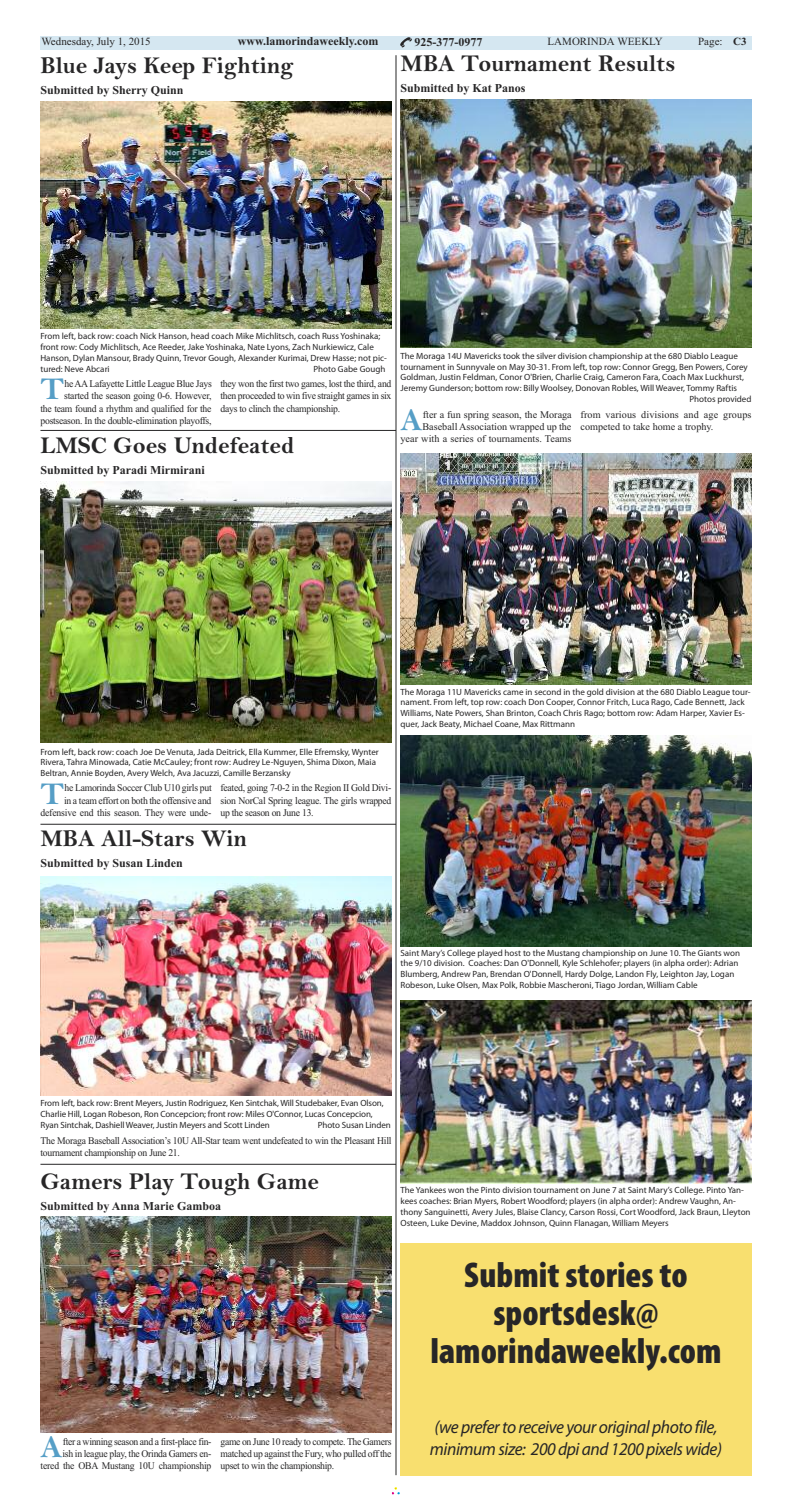
<style>
.page{position:relative;width:792px;height:1512px;background:#fff}
.page>*{position:absolute;margin:0;border:0;box-sizing:border-box;transform-origin:0 0}
.t1{font:900 condensed 36px/38px "Myriad Pro";color:#272627;text-align:center}
.t2{font:31.6px "Bell MT Bold";color:#569ec6}
.t3{font:24px "Bell MT Bold";color:#272627}
.t4{font:italic 18px/21.6px "Myriad Pro";letter-spacing:-.025em;color:#272627}
.t5{font:700 12px "Times New Roman";color:#272627}
.t6{font:11px "Times New Roman";color:#272627}
.t7{font:10.2px/12.2px "Times New Roman";letter-spacing:-.025em;color:#272627;text-align:right;scale:.95 1}
.t8{font:10.2px/12.2px "Times New Roman";color:#272627;text-align:right}
.t9{font:10.2px/12.2px "Times New Roman";letter-spacing:.01em;color:#272627}
.t10{font:9px/10.8px "Myriad Pro";color:#272627}
.s1{font-weight:700}
</style>
<div class="page">
<div style="left:229px;top:36px;width:264px;height:13px;background:#d5e7f1"></div>
<div style="left:492px;top:36px;width:259px;height:13px;background:#d5e7f1"></div>
<div style="left:40px;top:36px;width:189px;height:13px;background:#d5e7f1"></div>
<svg style="left:400px;top:37px;width:12px;height:10px"></svg>
<div style="left:391px;top:1487px;width:9px;height:8px;border:1px solid #fff"></div>
<div style="left:400px;top:1244px;width:352px;height:232px;background:#f8df6f"></div>
<hr style="left:396px;top:55px;width:1px;height:1420px;background:#272627">
<hr style="left:40px;top:430px;width:356px;height:1px;background:#272627">
<hr style="left:40px;top:824px;width:356px;height:1px;background:#272627">
<hr style="left:40px;top:1164px;width:356px;height:1px;background:#272627">
<img style="left:40px;top:101px;width:352px;height:227px">
<img style="left:40px;top:482px;width:352px;height:261px">
<img style="left:40px;top:876px;width:352px;height:220px">
<img style="left:401px;top:100px;width:350px;height:248px">
<img style="left:400px;top:454px;width:352px;height:230px">
<img style="left:400px;top:736px;width:352px;height:211px">
<img style="left:400px;top:1000px;width:352px;height:183px">
<img style="left:40px;top:1217px;width:352px;height:215px">
<p class="t6" style="left:41px;top:35px;width:111px">Wednesday, July 1, 2015</p>
<h3 class="t5" style="left:238px;top:34px;width:142px">www.lamorindaweekly.com</h3>
<h3 class="t5" style="left:415px;top:35px;width:69px">925-377-0977</h3>
<p class="t6" style="left:548px;top:35px;width:117px">LAMORINDA WEEKLY</p>
<p class="t6" style="left:698px;top:35px;width:50px">Page: <span class="s1">C3</span></p>
<h3 class="t3" style="left:40px;top:51px;width:255px">Blue Jays Keep Fighting</h3>
<h3 class="t5" style="left:40px;top:83px;width:145px">Submitted by Sherry Quinn</h3>
<h3 class="t3" style="left:400px;top:49px;width:277px">MBA Tournament Results</h3>
<h3 class="t5" style="left:400px;top:81px;width:127px">Submitted by Kat Panos</h3>
<p class="t10" style="left:40px;top:332px;width:348px">From left, back row: coach Nick Hanson, head coach Mike Michlitsch, coach Russ Yoshinaka; front row: Cody Michlitsch, Ace Reeder, Jake Yoshinaka, Nate Lyons, Zach Nurkiewicz, Cale Hanson, Dylan Mansour, Brady Quinn, Trevor Gough, Alexander Kurimai, Drew Hasse; not pic&shy;tured: Neve Abcari</p>
<p class="t10" style="left:313px;top:364px;width:73px">Photo Gabe Gough</p>
<h2 class="t2" style="left:40px;top:370px;width:25px">T</h2>
<p class="t7" style="left:40px;top:377px;width:182px">heAALafayette Little League Blue Jays started the season going 0-6. However,<br>the team found a rhythm and qualified for the postseason. In the double-elimination playoffs,</p>
<p class="t7" style="left:220px;top:377px;width:182px;text-align:justify">they won the first two games, lost the third, and then proceeded to win five straight games in six days to clinch the championship.</p>
<h3 class="t3" style="left:40px;top:431px;width:255px">LMSC Goes Undefeated</h3>
<h3 class="t5" style="left:40px;top:463px;width:166px">Submitted by Paradi Mirmirani</h3>
<p class="t10" style="left:400px;top:351px;width:339px">The Moraga 14U Mavericks took the silver division championship at the 680 Diablo League</p>
<p class="t10" style="left:400px;top:362px;width:349px">tournament in Sunnyvale on May 30-31. From left, top row: Connor Gregg, Ben Powers, Corey</p>
<p class="t10" style="left:401px;top:373px;width:345px">Goldman, Justin Feldman, Conor O'Brien, Charlie Craig, Cameron Fara, Coach Max Luckhurst,</p>
<p class="t10" style="left:400px;top:384px;width:338px">Jeremy Gunderson; bottom row: Billy Woolsey, Donovan Robles, Will Weaver, Tommy Raftis</p>
<p class="t10" style="left:690px;top:394px;width:63px">Photos provided</p>
<h2 class="t2" style="left:400px;top:401px;width:24px">A</h2>
<p class="t8" style="left:400px;top:408px;width:173px">fter a fun spring season, the Moraga<br>Baseball Association wrapped up the<br>year with a series of tournaments. Teams</p>
<p class="t9" style="left:581px;top:408px;width:173px">from various divisions and age groups competed to take home a trophy.</p>
<p class="t10" style="left:40px;top:747px;width:340px">From left, back row: coach Joe De Venuta, Jada Deitrick, Ella Kummer, Elle Efremsky, Wynter<br>Rivera, Tahra Minowada, Catie McCauley; front row: Audrey Le-Nguyen, Shima Dixon, Maia<br>Beltran, Annie Boyden, Avery Welch, Ava Jacuzzi, Camille Berzansky</p>
<h2 class="t2" style="left:40px;top:774px;width:25px">T</h2>
<p class="t7" style="left:40px;top:782px;width:182px">he Lamorinda Soccer Club U10 girls put<br>in a team effort on both the offensive and defensive end this season. They were unde-</p>
<p class="t7" style="left:220px;top:782px;width:182px;text-align:justify">feated, going 7-0-2 in the Region II Gold Divi&shy;sion NorCal Spring league. The girls wrapped up the season on June 13.</p>
<h3 class="t3" style="left:40px;top:824px;width:208px">MBA All-Stars Win</h3>
<h3 class="t5" style="left:40px;top:856px;width:144px">Submitted by Susan Linden</h3>
<p class="t10" style="left:400px;top:687px;width:352px">The Moraga 11U Mavericks came in second in the gold division at the 680 Diablo League tour&shy;nament. From left, top row: coach Don Cooper, Connor Fritch, Luca Rago, Cade Bennett, Jack Williams, Nate Powers, Shan Brinton, Coach Chris Rago; bottom row: Adam Harper, Xavier Es&shy;quer, Jack Beaty, Michael Coane, Max Rittmann</p>
<p class="t10" style="left:400px;top:948px;width:341px">Saint Mary’s College played host to the Mustang championship on June 10. The Giants won the 9/10 division. Coaches: Dan O'Donnell, Kyle Schlehofer; players (in alpha order): Adrian Blumberg, Andrew Pan, Brendan O'Donnell, Hardy Dolge, Landon Fly, Leighton Jay, Logan Robeson, Luke Olsen, Max Polk, Robbie Mascheroni, Tiago Jordan, William Cable</p>
<p class="t10" style="left:40px;top:1098px;width:345px">From left, back row: Brent Meyers, Justin Rodriguez, Ken Sintchak, Will Studebaker, Evan Olson,<br>Charlie Hill, Logan Robeson, Ron Concepcion; front row: Miles O'Connor, Lucas Concepcion,<br>Ryan Sintchak, Dashiell Weaver, Justin Meyers and Scott Linden</p>
<p class="t10" style="left:318px;top:1120px;width:75px">Photo Susan Linden</p>
<p class="t7" style="left:40px;top:1134px;width:371px;text-align:left">The Moraga Baseball Association’s 10U All-Star team went undefeated to win the Pleasant Hill tournament championship on June 21.</p>
<h3 class="t3" style="left:40px;top:1166px;width:280px">Gamers Play Tough Game</h3>
<h3 class="t5" style="left:40px;top:1199px;width:182px">Submitted by Anna Marie Gamboa</h3>
<p class="t10" style="left:400px;top:1186px;width:352px">The Yankees won the Pinto division tournament on June 7 at Saint Mary’s College. Pinto Yan&shy;kees coaches: Brian Myers, Robert Woodford; players (in alpha order): Andrew Vaughn, An&shy;thony Sanguinetti, Avery Jules, Blaise Clancy, Carson Rossi, Cort Woodford, Jack Braun, Lleyton Osteen, Luke Devine, Maddox Johnson, Quinn Flanagan, William Meyers</p>
<h1 class="t1" style="left:431px;top:1259px;width:292px">Submit stories to sportsdesk@ lamorindaweekly.com</h1>
<h2 class="t2" style="left:40px;top:1428px;width:24px">A</h2>
<p class="t7" style="left:40px;top:1435px;width:182px">fter a winning season and a first-place fin-<br>ish in league play, the Orinda Gamers en-<br>tered the OBA Mustang 10U championship</p>
<p class="t7" style="left:220px;top:1435px;width:182px;text-align:justify">game on June 10 ready to compete. The Gamers matched up against the Fury, who pulled off the upset to win the championship.</p>
<h3 class="t4" style="left:430px;top:1418px;width:294px">(we prefer to receive your original photo file, minimum size: 200 dpi and 1200 pixels wide)</h3>
</div>
